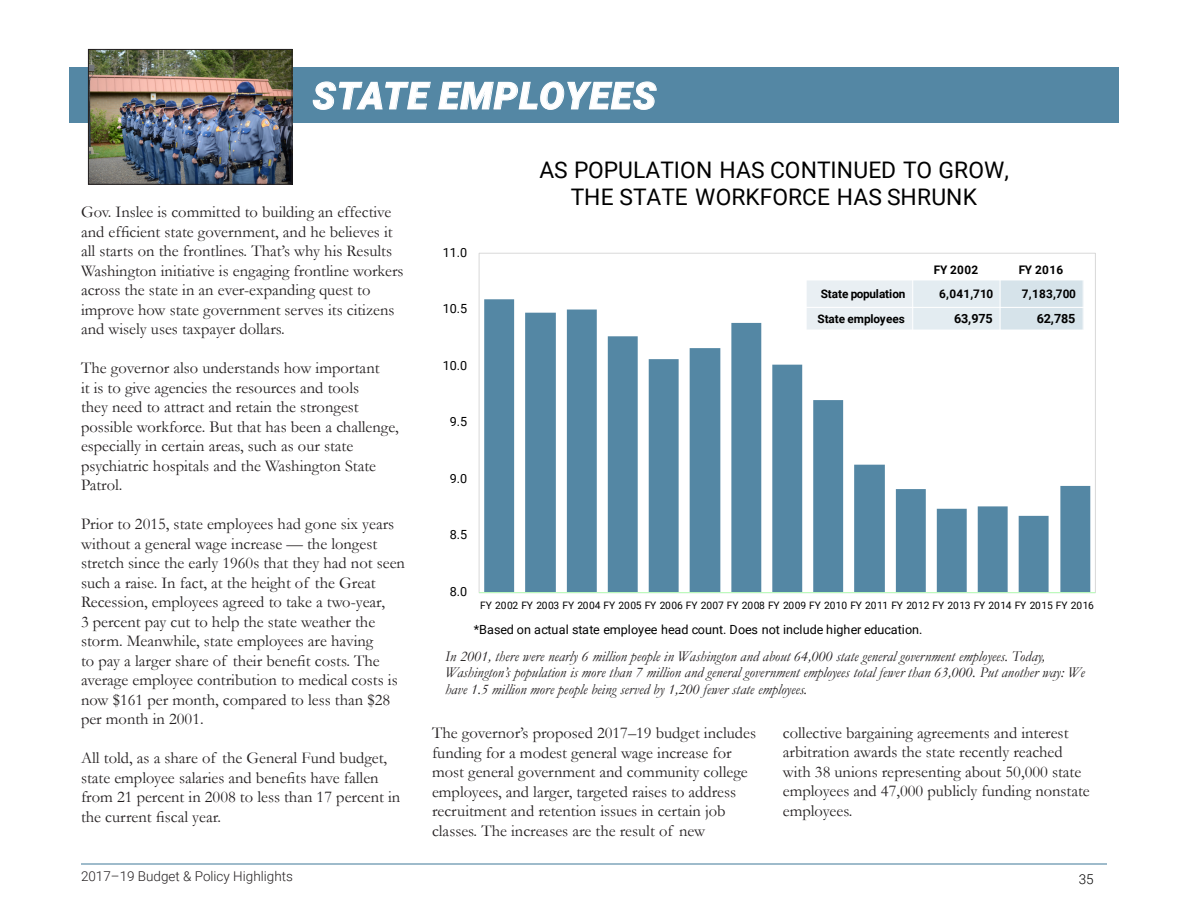
<style>
.page{position:relative;width:1188px;height:918px;background:#fff}
.page>*{position:absolute;margin:0;border:0;box-sizing:border-box;transform-origin:0 0}
.t1{font:italic 900 37.5px "Roboto";letter-spacing:.035em;color:#fff}
.t2{font:22.8px/27.6px "Roboto";letter-spacing:.005em;color:#000;text-align:center}
.t3{font:16.5px/19.5px "Garamond";color:#231f20}
.t4{font:italic 15px/16.5px "Garamond";color:#231f20}
.t5{font:300 13.5px "Roboto";color:#231f20}
.t6{font:300 13.5px "Roboto";color:#000}
.t7{font:12.6px "Roboto";color:#000}
.t8{font:700 12.6px "Roboto";letter-spacing:-.01em;color:#000}
.t9{font:700 11.85px "Roboto";letter-spacing:-.005em;color:#000}
.t10{font:10.2px "Roboto";letter-spacing:-.02em;color:#000}
</style>
<div class="page">
<div style="left:69px;top:67px;width:1050px;height:56px;background:#5487a4"></div>
<svg style="left:313px;top:81px;width:118px;height:29px"></svg>
<svg style="left:438px;top:81px;width:219px;height:29px"></svg>
<img style="left:90px;top:51px;width:200px;height:131px">
<div style="left:88px;top:49px;width:204px;height:135px;border:1px solid #231f20"></div>
<hr style="left:81px;top:863px;width:1026px;height:2px;background:#5487a4">
<svg style="left:484px;top:299px;width:606px;height:293px"></svg>
<hr style="left:479px;top:592px;width:616px;height:1px;background:#b9ffb9">
<div style="left:806px;top:280px;width:107px;height:27px;background:#e9eff3"></div>
<div style="left:913px;top:280px;width:87px;height:27px;background:#e3ecf1"></div>
<div style="left:1000px;top:280px;width:83px;height:27px;background:#d6e3ea"></div>
<div style="left:806px;top:307px;width:107px;height:23px;background:#e9eff3"></div>
<div style="left:913px;top:307px;width:87px;height:23px;background:#e3ecf1"></div>
<div style="left:1000px;top:307px;width:83px;height:23px;background:#d6e3ea"></div>
<hr style="left:912px;top:279px;width:1px;height:52px;background:#fff">
<hr style="left:1000px;top:279px;width:1px;height:52px;background:#fff">
<hr style="left:806px;top:307px;width:278px;height:1px;background:#fff">
<hr style="left:806px;top:279px;width:1px;height:52px;background:#fff">
<hr style="left:1083px;top:279px;width:1px;height:52px;background:#fff">
<hr style="left:806px;top:330px;width:278px;height:1px;background:#fff">
<p class="t1" style="left:313px;top:69px;width:345px">STATE EMPLOYEES</p>
<p class="t3" style="left:81px;top:202px;width:324px">Gov. Inslee is committed to building an effective and efficient state government, and he believes it all starts on the frontlines. That’s why his Results Washington initiative is engaging frontline workers across the state in an ever-expanding quest to improve how state government serves its citizens and wisely uses taxpayer dollars.</p>
<p class="t3" style="left:81px;top:358px;width:319px">The governor also understands how important<br>it is to give agencies the resources and tools<br>they need to attract and retain the strongest possible workforce. But that has been a challenge, especially in certain areas, such as our state psychiatric hospitals and the Washington State Patrol.</p>
<p class="t3" style="left:81px;top:514px;width:325px">Prior to 2015, state employees had gone six years without a general wage increase — the longest stretch since the early 1960s that they had not seen such a raise. In fact, at the height of the Great Recession, employees agreed to take a two-year,<br>3 percent pay cut to help the state weather the storm. Meanwhile, state employees are having<br>to pay a larger share of their benefit costs. The average employee contribution to medical costs is now $161 per month, compared to less than $28 per month in 2001.</p>
<p class="t3" style="left:81px;top:748px;width:321px">All told, as a share of the General Fund budget, state employee salaries and benefits have fallen from 21 percent in 2008 to less than 17 percent in the current fiscal year.</p>
<p class="t5" style="left:81px;top:866px;width:213px">2017–19 Budget &amp; Policy Highlights</p>
<p class="t7" style="left:443px;top:243px;width:26px">11.0</p>
<p class="t7" style="left:443px;top:300px;width:26px">10.5</p>
<p class="t7" style="left:443px;top:356px;width:26px">10.0</p>
<p class="t7" style="left:450px;top:413px;width:19px">9.5</p>
<p class="t2" style="left:539px;top:155px;width:471px">AS POPULATION HAS CONTINUED TO GROW,<br>THE STATE WORKFORCE HAS SHRUNK</p>
<p class="t9" style="left:934px;top:261px;width:46px">FY 2002</p>
<p class="t9" style="left:1019px;top:261px;width:46px">FY 2016</p>
<p class="t9" style="left:821px;top:285px;width:86px">State population</p>
<p class="t9" style="left:939px;top:285px;width:56px">6,041,710</p>
<p class="t9" style="left:1022px;top:285px;width:56px">7,183,700</p>
<p class="t9" style="left:818px;top:310px;width:89px">State employees</p>
<p class="t8" style="left:954px;top:310px;width:40px">63,975</p>
<p class="t8" style="left:1037px;top:310px;width:40px">62,785</p>
<p class="t7" style="left:450px;top:470px;width:19px">9.0</p>
<p class="t7" style="left:450px;top:526px;width:19px">8.5</p>
<p class="t7" style="left:450px;top:583px;width:19px">8.0</p>
<p class="t10" style="left:480px;top:599px;width:615px">FY 2002 FY 2003 FY 2004 FY 2005 FY 2006 FY 2007 FY 2008 FY 2009 FY 2010 FY 2011 FY 2012 FY 2013 FY 2014 FY 2015 FY 2016</p>
<p class="t7" style="left:474px;top:621px;width:450px">*Based on actual state employee head count. Does not include higher education.</p>
<p class="t4" style="left:445px;top:647px;width:641px">In 2001, there were nearly 6 million people in Washington and about 64,000 state general government employees. Today,<br>Washington’s population is more than 7 million and general government employees total fewer than 63,000. Put another way: We have 1.5 million more people being served by 1,200 fewer state employees.</p>
<p class="t3" style="left:432px;top:723px;width:326px">The governor’s proposed 2017–19 budget includes funding for a modest general wage increase for most general government and community college employees, and larger, targeted raises to address recruitment and retention issues in certain job classes. The increases are the result of new</p>
<p class="t3" style="left:783px;top:722px;width:309px">collective bargaining agreements and interest arbitration awards the state recently reached with 38 unions representing about 50,000 state employees and 47,000 publicly funding nonstate employees.</p>
<p class="t6" style="left:1079px;top:870px;width:16px">35</p>
</div>
